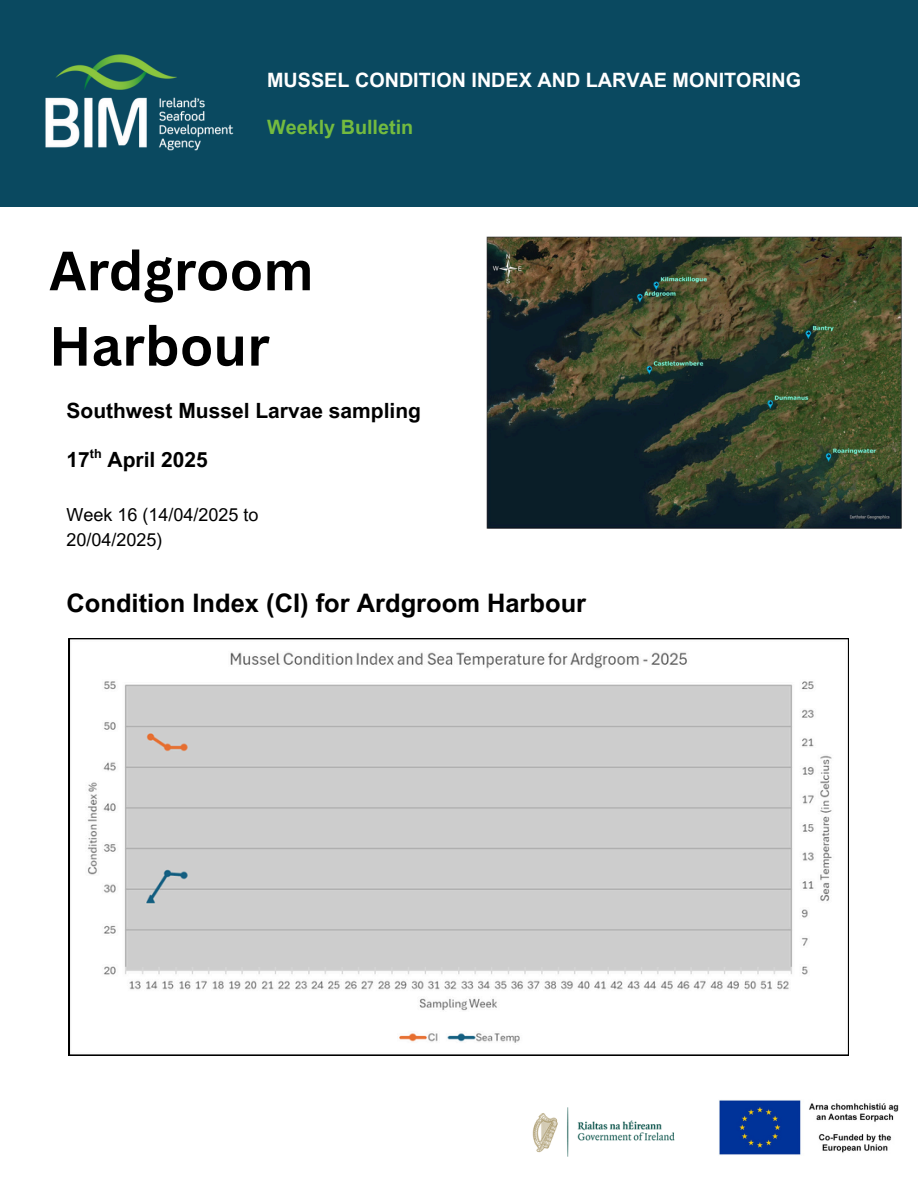
<style>
.page{position:relative;width:918px;height:1188px;background:#fff}
.page>*{position:absolute;margin:0;border:0;box-sizing:border-box;transform-origin:0 0}
.t1{font:700 54px/75.3px "Canva Sans";color:#000}
.t2{font:700 25.5px "Arial MT Pro";color:#000}
.t3{font:700 21px "Arial MT Pro";color:#000}
.t4{font:700 19.8px "Arial MT Pro";color:#fff}
.t5{font:700 19.8px "Arial MT Pro";color:#74bb3f}
.t6{font:18px/24.8px "Arial MT Pro";color:#000}
.t7{font:700 12.6px "Arial MT Pro";color:#000}
</style>
<div class="page">
<div style="left:0;top:1px;width:918px;height:206px;background:#0a4960"></div>
<img style="left:45px;top:54px;width:189px;height:97px">
<img style="left:532px;top:1107px;width:143px;height:50px">
<img style="left:719px;top:1100px;width:180px;height:55px">
<img style="left:486px;top:237px;width:415px;height:291px">
<svg style="left:69px;top:638px;width:780px;height:418px"></svg>
<p class="t4" style="left:267px;top:72px;width:535px">MUSSEL CONDITION INDEX AND LARVAE MONITORING</p>
<p class="t5" style="left:267px;top:119px;width:148px">Weekly Bulletin</p>
<p class="t1" style="left:49px;top:232px;width:266px">Ardgroom<br>Harbour</p>
<h2 class="t3" style="left:67px;top:403px;width:356px">Southwest Mussel Larvae sampling</h2>
<h2 class="t3" style="left:67px;top:452px;width:143px">17 April 2025</h2>
<h2 class="t7" style="left:90px;top:449px;width:13px">th</h2>
<p class="t6" style="left:67px;top:505px;width:194px">Week 16 (14/04/2025 to<br>20/04/2025)</p>
<p class="t2" style="left:67px;top:593px;width:521px">Condition Index (CI) for Ardgroom Harbour</p>
</div>
